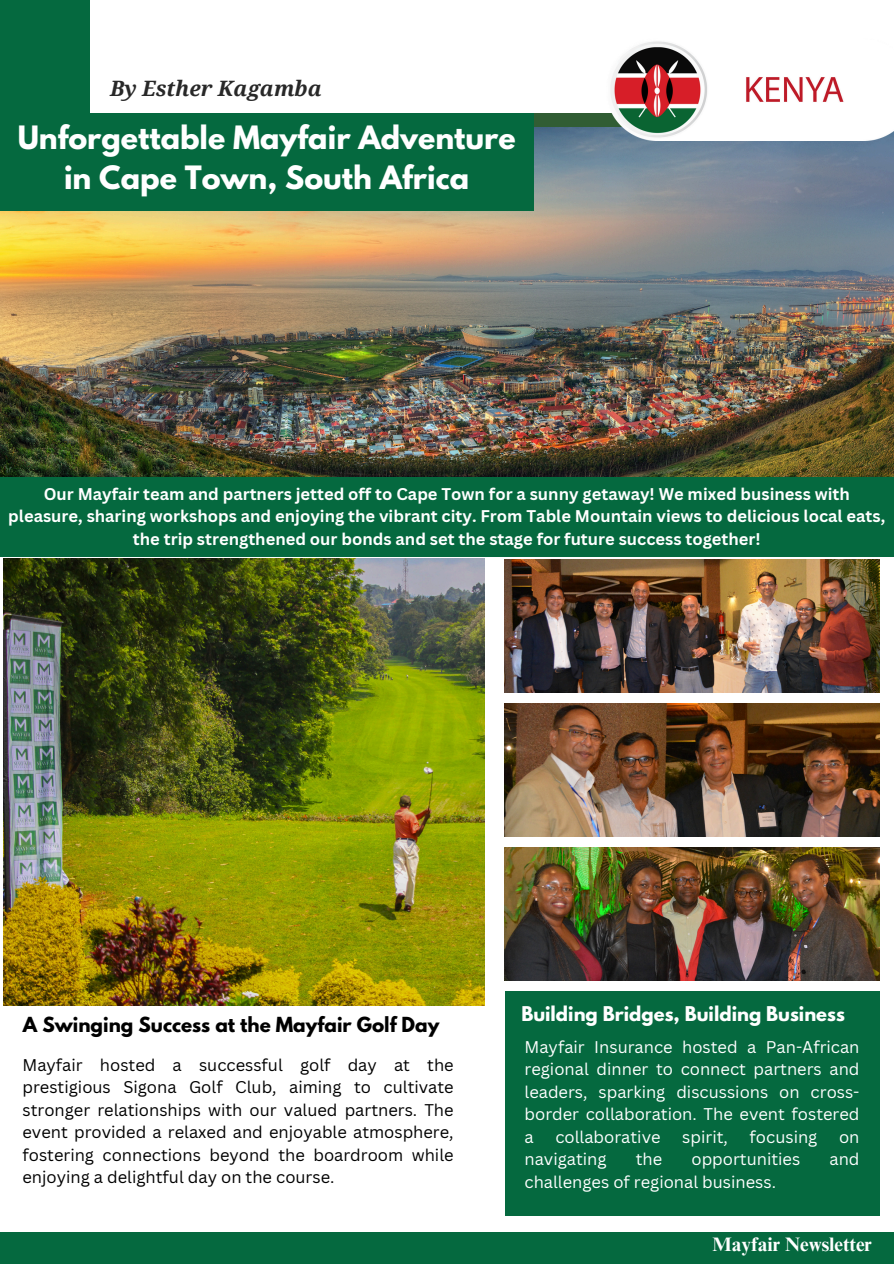
<style>
.page{position:relative;width:894px;height:1264px;background:#fff}
.page>*{position:absolute;margin:0;border:0;box-sizing:border-box;transform-origin:0 0}
.t1{font:700 28.5px/39.3px "League Spartan";color:#fff;text-align:center}
.t2{font:italic 700 21.15px "Droid Serif";color:#282828}
.t3{font:700 19.5px "Times NRMT Pro";color:#fff}
.t4{font:700 18.45px "League Spartan";color:#000}
.t5{font:700 18px "League Spartan";color:#fff}
.t6{font:16.5px/22.5px "Canva Sans";color:#000;text-align:justify}
.t7{font:700 16.5px/22.5px "Canva Sans";color:#fff;text-align:center}
.t8{font:16.5px/22.5px "Canva Sans";color:#fff;text-align:justify}
</style>
<div class="page">
<img style="left:0;top:127px;width:893px;height:350px">
<div style="left:294px;top:113px;width:599px;height:14px;background:#315d34"></div>
<div style="left:0;top:0;width:89px;height:127px;background:#05693f"></div>
<div style="left:0;top:1231px;width:893px;height:32px;background:#05693f"></div>
<div style="left:0;top:113px;width:533px;height:98px;background:#05693f"></div>
<img style="left:606px;top:41px;width:287px;height:99px">
<div style="left:0;top:477px;width:893px;height:79px;background:#05693f"></div>
<img style="left:4px;top:559px;width:480px;height:446px">
<div style="left:504px;top:991px;width:375px;height:224px;background:#05693f"></div>
<img style="left:504px;top:559px;width:375px;height:133px">
<img style="left:504px;top:703px;width:375px;height:133px">
<img style="left:504px;top:847px;width:375px;height:133px">
<p class="t2" style="left:110px;top:76px;width:213px">By Esther Kagamba</p>
<p class="t1" style="left:18px;top:122px;width:499px">Unforgettable Mayfair Adventure in Cape Town, South Africa</p>
<h1 class="t7" style="left:8px;top:482px;width:878px">Our Mayfair team and partners jetted off to Cape Town for a sunny getaway! We mixed business with pleasure, sharing workshops and enjoying the vibrant city. From Table Mountain views to delicious local eats, the trip strengthened our bonds and set the stage for future success together!</h1>
<h3 class="t4" style="left:23px;top:1014px;width:418px">A Swinging Success at the Mayfair Golf Day</h3>
<p class="t6" style="left:22px;top:1053px;width:432px">Mayfair hosted a successful golf day at the prestigious Sigona Golf Club, aiming to cultivate stronger relationships with our valued partners. The event provided a relaxed and enjoyable atmosphere, fostering connections beyond the boardroom while enjoying a delightful day on the course.</p>
<h3 class="t5" style="left:521px;top:1005px;width:325px">Building Bridges, Building Business</h3>
<p class="t8" style="left:524px;top:1035px;width:336px">Mayfair Insurance hosted a Pan-African regional dinner to connect partners and leaders, sparking discussions on cross&shy;border collaboration. The event fostered a</p>
<p class="t8" style="left:555px;top:1125px;width:107px">collaborative</p>
<p class="t8" style="left:682px;top:1125px;width:47px">spirit,</p>
<p class="t8" style="left:749px;top:1125px;width:69px">focusing</p>
<p class="t8" style="left:838px;top:1125px;width:22px">on</p>
<p class="t8" style="left:524px;top:1147px;width:83px">navigating</p>
<p class="t8" style="left:635px;top:1147px;width:28px">the</p>
<p class="t8" style="left:691px;top:1147px;width:110px">opportunities</p>
<p class="t8" style="left:829px;top:1147px;width:32px">and</p>
<p class="t8" style="left:524px;top:1170px;width:253px">challenges of regional business.</p>
<h4 class="t3" style="left:712px;top:1237px;width:161px">Mayfair Newsletter</h4>
</div>
